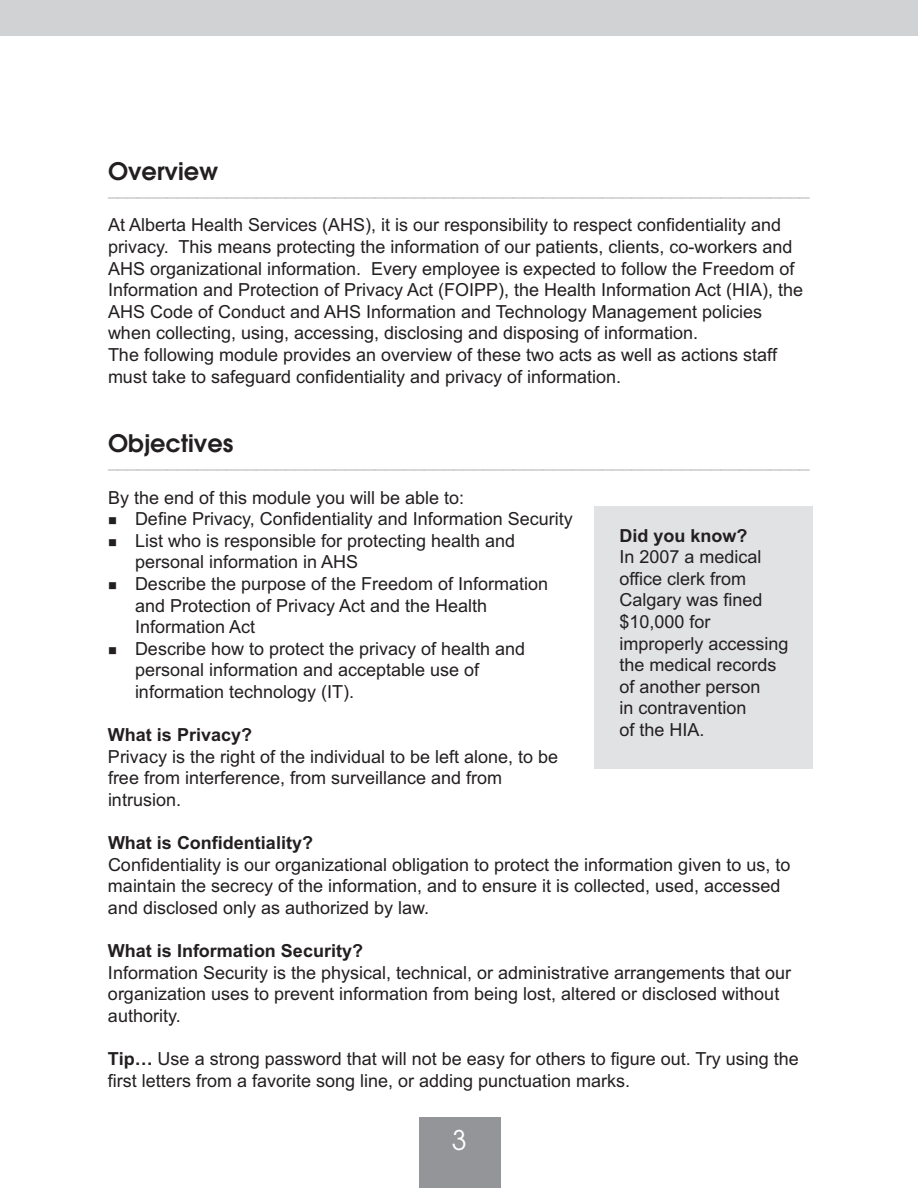
<style>
.page{position:relative;width:918px;height:1188px;background:#fff}
.page>*{position:absolute;margin:0;border:0;box-sizing:border-box;transform-origin:0 0}
.t1{font:27px "Avant Garde";color:#fff}
.t2{font:600 24px "Avant Garde";color:#231f20}
.t3{font:18px/21.6px "Arial";color:#231f20}
.t4{font:18px "Arial";color:#bcbdc0}
.t5{font:700 18px "Arial";color:#231f20}
.s1{font-weight:700}
</style>
<div class="page">
<div style="left:419px;top:1117px;width:82px;height:71px;background:#939598"></div>
<div style="left:0;top:0;width:918px;height:36px;background:#d1d2d4"></div>
<div style="left:594px;top:506px;width:219px;height:262px;background:#e1e2e4"></div>
<h2 class="t2" style="left:108px;top:162px;width:112px">Overview</h2>
<p class="t4" style="left:108px;top:178px;width:703px">_______________________________________________________________________</p>
<p class="t3" style="left:108px;top:214px;width:697px">At Alberta Health Services (AHS), it is our responsibility to respect confidentiality and privacy. This means protecting the information of our patients, clients, co-workers and AHS organizational information. Every employee is expected to follow the Freedom of Information and Protection of Privacy Act (FOIPP), the Health Information Act (HIA), the AHS Code of Conduct and AHS Information and Technology Management policies when collecting, using, accessing, disclosing and disposing of information.<br>The following module provides an overview of these two acts as well as actions staff must take to safeguard confidentiality and privacy of information.</p>
<h2 class="t2" style="left:108px;top:434px;width:127px">Objectives</h2>
<p class="t4" style="left:108px;top:450px;width:703px">_______________________________________________________________________</p>
<p class="t3" style="left:135px;top:487px;width:439px;text-indent:-27px">By the end of this module you will be able to:<br>Define Privacy, Confidentiality and Information Security List who is responsible for protecting health and personal information in AHS<br>Describe the purpose of the Freedom of Information and Protection of Privacy Act and the Health Information Act<br>Describe how to protect the privacy of health and personal information and acceptable use of<br>information technology (IT).</p>
<p class="t5" style="left:108px;top:724px;width:146px">What is Privacy?</p>
<p class="t3" style="left:108px;top:746px;width:452px">Privacy is the right of the individual to be left alone, to be free from interference, from surveillance and from intrusion.</p>
<p class="t5" style="left:108px;top:832px;width:206px">What is Confidentiality?</p>
<p class="t3" style="left:108px;top:854px;width:684px">Confidentiality is our organizational obligation to protect the information given to us, to maintain the secrecy of the information, and to ensure it is collected, used, accessed and disclosed only as authorized by law.</p>
<p class="t5" style="left:108px;top:940px;width:257px">What is Information Security?</p>
<p class="t3" style="left:108px;top:962px;width:685px">Information Security is the physical, technical, or administrative arrangements that our organization uses to prevent information from being lost, altered or disclosed without authority.</p>
<p class="t3" style="left:108px;top:1048px;width:692px"><span class="s1">Tip…</span> Use a strong password that will not be easy for others to figure out. Try using the first letters from a favorite song line, or adding punctuation marks.</p>
<p class="t5" style="left:619px;top:525px;width:130px">Did you know?</p>
<p class="t3" style="left:619px;top:546px;width:171px">In 2007 a medical office clerk from<br>Calgary was fined $10,000 for improperly accessing the medical records of another person<br>in contravention<br>of the HIA.</p>
<h1 class="t1" style="left:452px;top:1130px;width:16px">3</h1>
</div>
